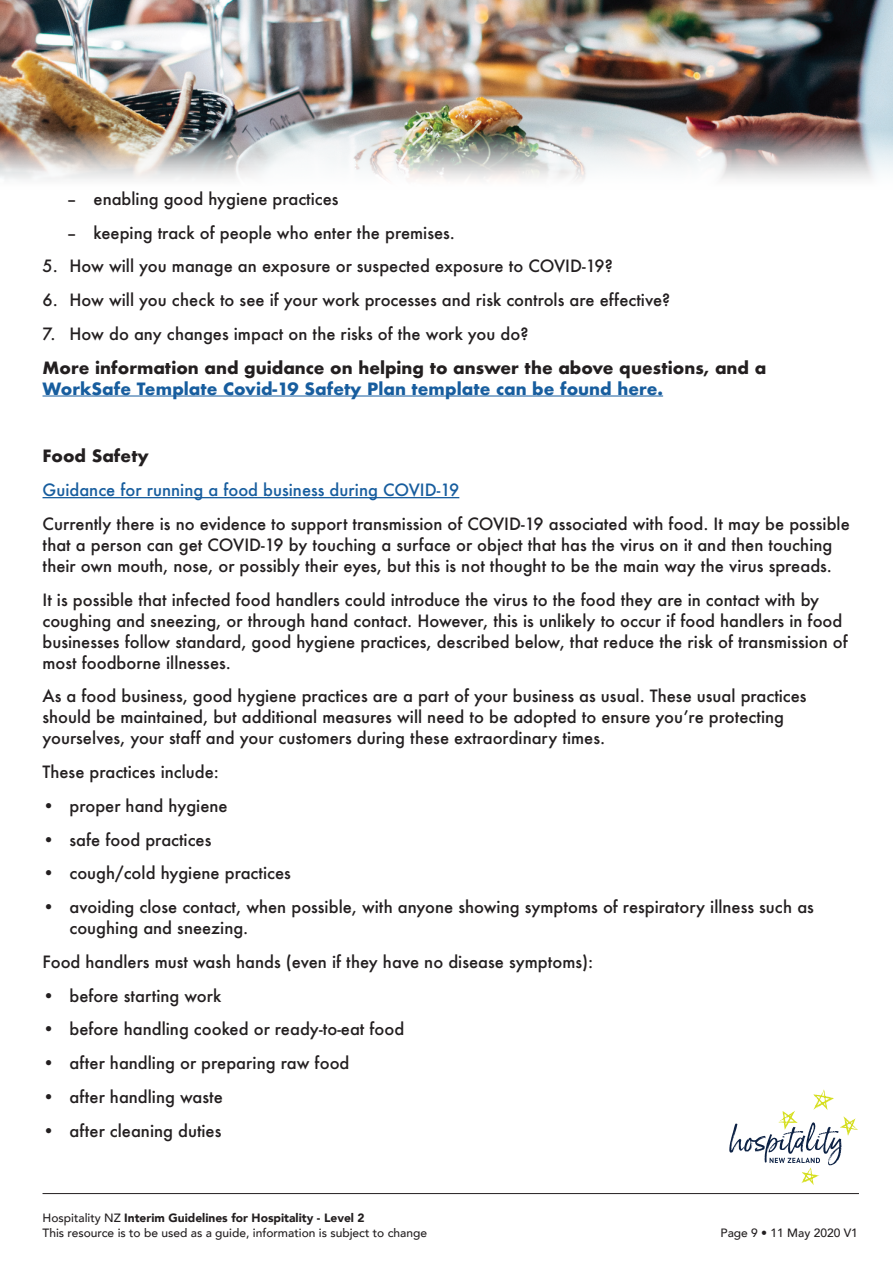
<style>
.page{position:relative;width:893px;height:1263px;background:#fff}
.page>*{position:absolute;margin:0;border:0;box-sizing:border-box;transform-origin:0 0}
.t1{font:500 16.5px/21px "Futura";color:#231f20}
.t2{font:700 16.5px/21px "Futura";color:#231f20}
.t3{font:500 16.5px "Futura";color:#175d9e}
.t4{font:500 12px/14.4px "Avenir";color:#231f20}
.s1{color:#175d9e}
.s2{font-weight:900}
</style>
<div class="page">
<svg style="left:729px;top:1089px;width:129px;height:96px"></svg>
<hr style="left:43px;top:1193px;width:816px;height:1px;background:#231f20">
<img style="left:0;top:0;width:893px;height:180px">
<hr style="left:43px;top:396px;width:620px;height:1px;background:#175d9e">
<hr style="left:43px;top:497px;width:416px;height:1px;background:#175d9e">
<p class="t1" style="left:67px;top:188px;width:274px">– enabling good hygiene practices</p>
<p class="t1" style="left:67px;top:222px;width:390px">– keeping track of people who enter the premises.</p>
<p class="t1" style="left:43px;top:256px;width:572px">5. How will you manage an exposure or suspected exposure to COVID-19?</p>
<p class="t1" style="left:43px;top:289px;width:629px">6. How will you check to see if your work processes and risk controls are effective?</p>
<p class="t1" style="left:43px;top:323px;width:487px">7. How do any changes impact on the risks of the work you do?</p>
<p class="t2" style="left:43px;top:357px;width:725px">More information and guidance on helping to answer the above questions, and a<br><span class="s1">WorkSafe Template Covid-19 Safety Plan template can be found here.</span></p>
<p class="t2" style="left:43px;top:446px;width:108px">Food Safety</p>
<p class="t3" style="left:43px;top:479px;width:418px">Guidance for running a food business during COVID-19</p>
<p class="t1" style="left:43px;top:513px;width:809px">Currently there is no evidence to support transmission of COVID-19 associated with food. It may be possible that a person can get COVID-19 by touching a surface or object that has the virus on it and then touching their own mouth, nose, or possibly their eyes, but this is not thought to be the main way the virus spreads.</p>
<p class="t1" style="left:43px;top:589px;width:807px">It is possible that infected food handlers could introduce the virus to the food they are in contact with by coughing and sneezing, or through hand contact. However, this is unlikely to occur if food handlers in food businesses follow standard, good hygiene practices, described below, that reduce the risk of transmission of most foodborne illnesses.</p>
<p class="t1" style="left:43px;top:685px;width:766px">As a food business, good hygiene practices are a part of your business as usual. These usual practices should be maintained, but additional measures will need to be adopted to ensure you’re protecting yourselves, your staff and your customers during these extraordinary times.</p>
<p class="t1" style="left:43px;top:761px;width:178px">These practices include:</p>
<p class="t1" style="left:43px;top:795px;width:187px">• proper hand hygiene</p>
<p class="t1" style="left:43px;top:829px;width:170px">• safe food practices</p>
<p class="t1" style="left:43px;top:862px;width:250px">• cough/cold hygiene practices</p>
<p class="t1" style="left:70px;top:896px;width:746px;text-indent:-27px">• avoiding close contact, when possible, with anyone showing symptoms of respiratory illness such as coughing and sneezing.</p>
<p class="t1" style="left:43px;top:951px;width:552px">Food handlers must wash hands (even if they have no disease symptoms):</p>
<p class="t1" style="left:43px;top:985px;width:180px">• before starting work</p>
<p class="t1" style="left:43px;top:1018px;width:363px">• before handling cooked or ready-to-eat food</p>
<p class="t1" style="left:43px;top:1052px;width:308px">• after handling or preparing raw food</p>
<p class="t1" style="left:43px;top:1086px;width:182px">• after handling waste</p>
<p class="t1" style="left:43px;top:1120px;width:180px">• after cleaning duties</p>
<p class="t4" style="left:43px;top:1210px;width:386px">Hospitality NZ <span class="s2">Interim Guidelines for Hospitality - Level 2<br></span>This resource is to be used as a guide, information is subject to change</p>
<p class="t4" style="left:721px;top:1225px;width:139px">Page 9 • 11 May 2020 V1</p>
</div>
